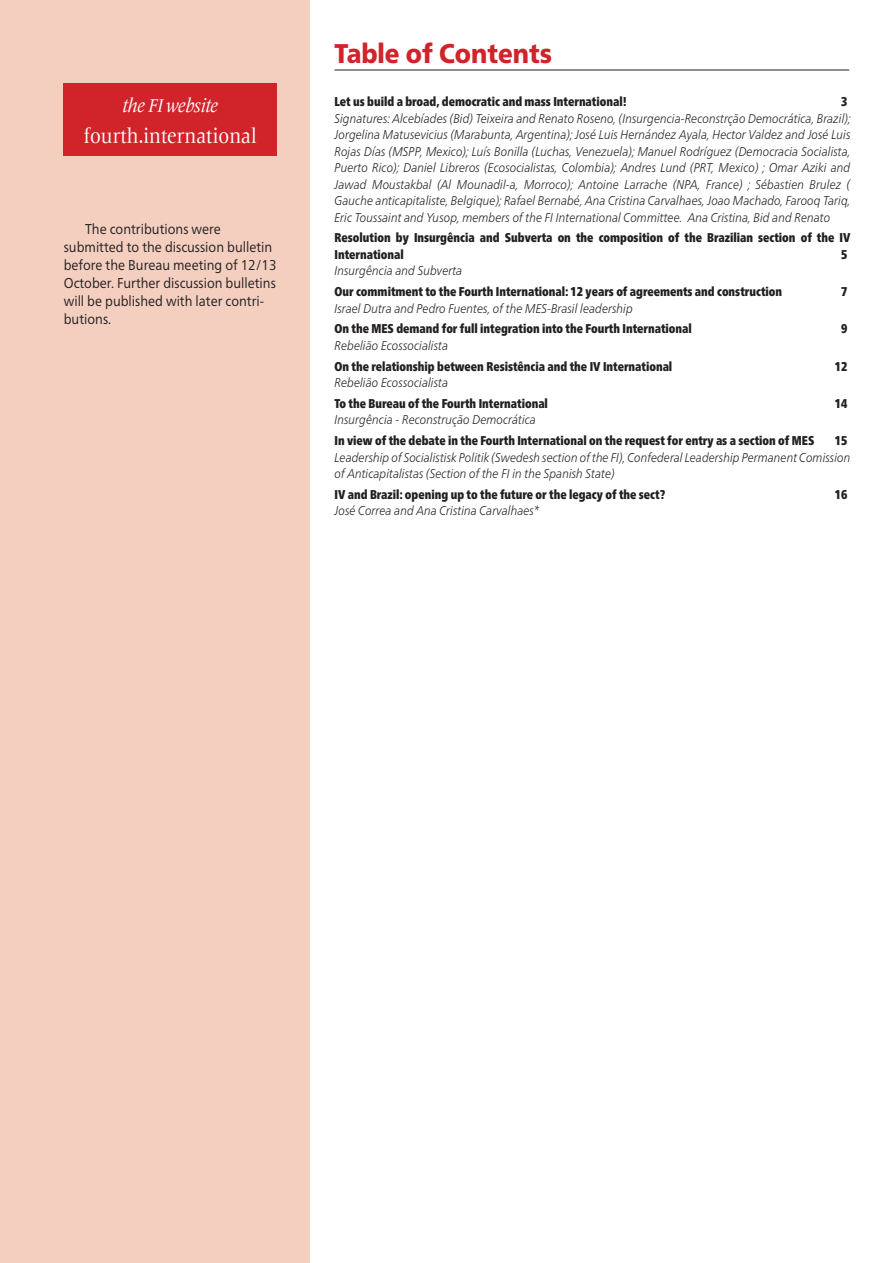
<style>
.page{position:relative;width:893px;height:1263px;background:#fff}
.page>*{position:absolute;margin:0;border:0;box-sizing:border-box;transform-origin:0 0}
.Notes{font:900 27px "Frutiger Neue LT Pro";color:#d1232a;scale:.9 1}
.Texte_brève{font:21px "Frutiger Serif LT Pro";color:#fff;scale:.9 1}
.Texte_brève-2{font:italic 19.5px "Frutiger Serif LT Pro";letter-spacing:-.03em;color:#fff;scale:.9 1}
.t1{font:14.25px/18px "Frutiger Neue LT Pro";color:#231f20;scale:.9 1}
.t2{font:italic 300 12.75px/16.5px "Frutiger Neue LT Pro";color:#231f20;text-align:justify;scale:.9 1}
.Sommaire_-_rubrique{font:900 condensed 12.75px/16.5px "Frutiger Neue LT Pro";color:#231f20;scale:.9 1}
</style>
<div class="page">
<div style="left:0;top:0;width:310px;height:1263px;background:#f4cfc0"></div>
<hr style="left:334px;top:70px;width:515px;height:1px;background:#231f20">
<div style="left:64px;top:84px;width:213px;height:72px;background:#d1232a"></div>
<p class="Texte_brève-2" style="left:122px;top:93px;width:108px">the FI website</p>
<p class="Texte_brève" style="left:84px;top:124px;width:193px">fourth.international</p>
<p class="t1" style="left:64px;top:220px;width:238px;text-indent:21px">The contributions were submitted to the discussion bulletin before the Bureau meeting of 12/13<br>October. Further discussion bulletins will be published with later contri&shy;butions.</p>
<p class="Notes" style="left:334px;top:38px;width:243px">Table of Contents</p>
<p class="Sommaire_-_rubrique" style="left:334px;top:93px;width:326px">Let us build a broad, democratic and mass International!</p>
<p class="Sommaire_-_rubrique" style="left:841px;top:93px;width:8px">3</p>
<p class="t2" style="left:334px;top:110px;width:575px">Signatures: Alcebíades (Bid) Teixeira and Renato Roseno, (Insurgencia-Reconstrção Democrática, Brazil); Jorgelina Matusevicius (Marabunta, Argentina); José Luis Hernández Ayala, Hector Valdez and José Luis Rojas Días (MSPP, Mexico); Luís Bonilla (Luchas, Venezuela); Manuel Rodríguez (Democracia Socialista, Puerto Rico); Daniel Libreros (Ecosocialistas, Colombia); Andres Lund (PRT, Mexico) ; Omar Aziki and Jawad Moustakbal (Al Mounadil-a, Morroco); Antoine Larrache (NPA, France) ; Sébastien Brulez ( Gauche anticapitaliste, Belgique); Rafael Bernabé, Ana Cristina Carvalhaes, Joao Machado, Farooq Tariq, Eric Toussaint and Yusop, members of the FI International Committee. Ana Cristina, Bid and Renato</p>
<p class="Sommaire_-_rubrique" style="left:334px;top:230px;width:575px">Resolution by Insurgência and Subverta on the composition of the Brazilian section of the IV<br>International</p>
<p class="Sommaire_-_rubrique" style="left:841px;top:246px;width:8px">5</p>
<p class="t2" style="left:334px;top:263px;width:144px">Insurgência and Subverta</p>
<p class="Sommaire_-_rubrique" style="left:334px;top:283px;width:499px">Our commitment to the Fourth International: 12 years of agreements and construction</p>
<p class="Sommaire_-_rubrique" style="left:841px;top:283px;width:8px">7</p>
<p class="t2" style="left:334px;top:300px;width:333px">Israel Dutra and Pedro Fuentes, of the MES-Brasil leadership</p>
<p class="Sommaire_-_rubrique" style="left:334px;top:321px;width:398px">On the MES demand for full integration into the Fourth International</p>
<p class="Sommaire_-_rubrique" style="left:841px;top:321px;width:8px">9</p>
<p class="t2" style="left:334px;top:337px;width:128px">Rebelião Ecossocialista</p>
<p class="Sommaire_-_rubrique" style="left:334px;top:358px;width:377px">On the relationship between Resistência and the IV International</p>
<p class="Sommaire_-_rubrique" style="left:835px;top:358px;width:15px">12</p>
<p class="t2" style="left:334px;top:374px;width:128px">Rebelião Ecossocialista</p>
<p class="Sommaire_-_rubrique" style="left:334px;top:395px;width:239px">To the Bureau of the Fourth International</p>
<p class="Sommaire_-_rubrique" style="left:835px;top:395px;width:15px">14</p>
<p class="t2" style="left:334px;top:412px;width:225px">Insurgência - Reconstrução Democrática</p>
<p class="Sommaire_-_rubrique" style="left:334px;top:432px;width:535px">In view of the debate in the Fourth International on the request for entry as a section of MES</p>
<p class="Sommaire_-_rubrique" style="left:835px;top:432px;width:15px">15</p>
<p class="t2" style="left:334px;top:449px;width:575px">Leadership of Socialistisk Politik (Swedesh section of the FI), Confederal Leadership Permanent Comission of Anticapitalistas (Section of the FI in the Spanish State)</p>
<p class="Sommaire_-_rubrique" style="left:334px;top:486px;width:369px">IV and Brazil: opening up to the future or the legacy of the sect?</p>
<p class="Sommaire_-_rubrique" style="left:835px;top:486px;width:15px">16</p>
<p class="t2" style="left:334px;top:503px;width:229px">José Correa and Ana Cristina Carvalhaes*</p>
</div>
